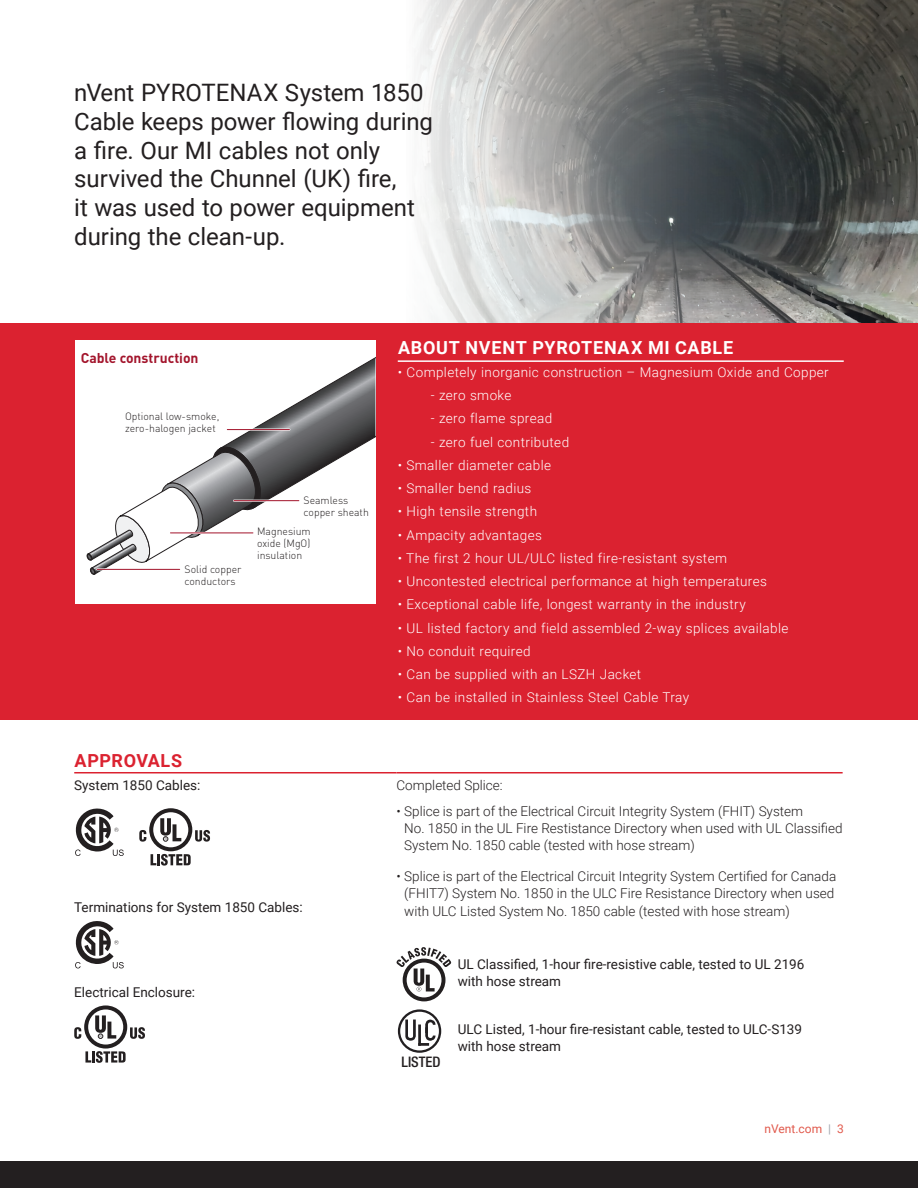
<style>
.page{position:relative;width:918px;height:1188px;background:#fff}
.page>*{position:absolute;margin:0;border:0;box-sizing:border-box;transform-origin:0 0}
.Body_Copy{font:24px/28.8px "Roboto";letter-spacing:-.005em;color:#231f20}
.Body_Copy-2{font:700 18px "Roboto";letter-spacing:.04em;color:#fff}
.Body_Copy-3{font:700 18px "Roboto";letter-spacing:.03em;color:#db2230}
.t1{font:500 condensed 14.55px "Helvetica Neue LT Pro";color:#231f20}
.t2{font:700 14.1px "DIN Pro";color:#a3152c}
.Body_Copy-4{font:300 13.5px "Roboto";letter-spacing:.03em;color:#fff}
.Body_text{font:300 13.5px/17.2px "Roboto";color:#231f20}
.Body_text-2{font:13.5px/17.2px "Roboto";color:#231f20}
.t3{font:12px "Roboto";color:#e15a4d}
.t4{font:300 10.5px/12px "DIN Pro";color:#231f20}
.s1{color:#a3a7af}
</style>
<div class="page">
<img style="left:417px;top:0;width:501px;height:323px">
<div style="left:0;top:323px;width:918px;height:397px;background:#db2230"></div>
<div style="left:75px;top:341px;width:300px;height:263px;background:#fff"></div>
<svg style="left:86px;top:357px;width:289px;height:218px"></svg>
<hr style="left:234px;top:500px;width:65px;height:2px;background:#fff">
<hr style="left:234px;top:500px;width:65px;height:1px;background:#a3152c">
<hr style="left:227px;top:429px;width:62px;height:2px;background:#fff">
<hr style="left:227px;top:429px;width:62px;height:1px;background:#a3152c">
<hr style="left:170px;top:532px;width:83px;height:2px;background:#fff">
<hr style="left:170px;top:533px;width:83px;height:1px;background:#a3152c">
<hr style="left:97px;top:568px;width:83px;height:2px;background:#fff">
<hr style="left:97px;top:569px;width:83px;height:1px;background:#a3152c">
<hr style="left:74px;top:772px;width:323px;height:1px;background:#db2230">
<hr style="left:397px;top:772px;width:446px;height:1px;background:#db2230">
<svg style="left:75px;top:808px;width:49px;height:48px"></svg>
<svg style="left:75px;top:921px;width:49px;height:47px"></svg>
<svg style="left:85px;top:1051px;width:41px;height:12px"></svg>
<svg style="left:130px;top:1027px;width:15px;height:12px"></svg>
<svg style="left:84px;top:1005px;width:43px;height:44px"></svg>
<div style="left:88px;top:1009px;width:35px;height:36px;background:#fff;border-radius:50%"></div>
<svg style="left:95px;top:1015px;width:21px;height:24px"></svg>
<svg style="left:74px;top:1027px;width:7px;height:12px"></svg>
<svg style="left:397px;top:947px;width:54px;height:54px"></svg>
<svg style="left:398px;top:1009px;width:43px;height:44px"></svg>
<svg style="left:151px;top:854px;width:40px;height:12px"></svg>
<svg style="left:195px;top:830px;width:15px;height:12px"></svg>
<svg style="left:149px;top:808px;width:43px;height:43px"></svg>
<div style="left:153px;top:812px;width:35px;height:35px;background:#fff;border-radius:50%"></div>
<svg style="left:160px;top:818px;width:21px;height:23px"></svg>
<svg style="left:139px;top:830px;width:7px;height:12px"></svg>
<hr style="left:398px;top:360px;width:446px;height:2px;background:#fff">
<div style="left:0;top:1161px;width:918px;height:27px;background:#231f20"></div>
<p class="Body_Copy" style="left:74px;top:77px;width:360px">nVent PYROTENAX System 1850<br>Cable keeps power flowing during a fire. Our MI cables not only survived the Chunnel (UK) fire,<br>it was used to power equipment during the clean-up.</p>
<p class="t2" style="left:81px;top:348px;width:119px">Cable construction</p>
<p class="t4" style="left:125px;top:410px;width:96px">Optional low-smoke, zero-halogen jacket</p>
<p class="t4" style="left:185px;top:562px;width:58px">Solid copper conductors</p>
<p class="t4" style="left:304px;top:494px;width:67px">Seamless copper sheath</p>
<p class="t4" style="left:257px;top:525px;width:55px;text-align:justify">Magnesium oxide (MgO) insulation</p>
<p class="Body_Copy-2" style="left:398px;top:335px;width:337px">ABOUT NVENT PYROTENAX MI CABLE</p>
<p class="Body_Copy-4" style="left:398px;top:363px;width:433px">• Completely inorganic construction – Magnesium Oxide and Copper</p>
<p class="Body_Copy-4" style="left:431px;top:386px;width:82px">- zero smoke</p>
<p class="Body_Copy-4" style="left:431px;top:409px;width:123px">- zero flame spread</p>
<p class="Body_Copy-4" style="left:431px;top:432px;width:140px">- zero fuel contributed</p>
<p class="Body_Copy-4" style="left:398px;top:456px;width:155px">• Smaller diameter cable</p>
<p class="Body_Copy-4" style="left:398px;top:479px;width:135px">• Smaller bend radius</p>
<p class="Body_Copy-4" style="left:398px;top:502px;width:141px">• High tensile strength</p>
<p class="Body_Copy-4" style="left:398px;top:525px;width:146px">• Ampacity advantages</p>
<p class="Body_Copy-4" style="left:398px;top:549px;width:331px">• The first 2 hour UL/ULC listed fire-resistant system</p>
<p class="Body_Copy-4" style="left:398px;top:572px;width:371px">• Uncontested electrical performance at high temperatures</p>
<p class="Body_Copy-4" style="left:398px;top:595px;width:349px">• Exceptional cable life, longest warranty in the industry</p>
<p class="Body_Copy-4" style="left:398px;top:618px;width:392px">• UL listed factory and field assembled 2-way splices available</p>
<p class="Body_Copy-4" style="left:398px;top:642px;width:134px">• No conduit required</p>
<p class="Body_Copy-4" style="left:398px;top:665px;width:245px">• Can be supplied with an LSZH Jacket</p>
<p class="Body_Copy-4" style="left:398px;top:688px;width:293px">• Can be installed in Stainless Steel Cable Tray</p>
<p class="Body_Copy-3" style="left:75px;top:748px;width:109px">APPROVALS</p>
<p class="Body_text-2" style="left:74px;top:776px;width:128px">System 1850 Cables:</p>
<p class="Body_text" style="left:397px;top:776px;width:108px">Completed Splice:</p>
<p class="Body_text-2" style="left:74px;top:898px;width:230px">Terminations for System 1850 Cables:</p>
<p class="Body_text-2" style="left:74px;top:983px;width:122px">Electrical Enclosure:</p>
<p class="Body_text" style="left:404px;top:802px;width:440px;text-indent:-8px">• Splice is part of the Electrical Circuit Integrity System (FHIT) System<br>No. 1850 in the UL Fire Restistance Directory when used with UL Classified<br>System No. 1850 cable (tested with hose stream)</p>
<p class="Body_text" style="left:404px;top:867px;width:434px;text-indent:-8px">• Splice is part of the Electrical Circuit Integrity System Certified for Canada (FHIT7) System No. 1850 in the ULC Fire Resistance Directory when used with ULC Listed System No. 1850 cable (tested with hose stream)</p>
<p class="Body_text-2" style="left:458px;top:955px;width:348px">UL Classified, 1-hour fire-resistive cable, tested to UL 2196 with hose stream</p>
<p class="t1" style="left:402px;top:1053px;width:41px">LISTED</p>
<p class="Body_text-2" style="left:458px;top:1020px;width:346px">ULC Listed, 1-hour fire-resistant cable, tested to ULC-S139 with hose stream</p>
<p class="t3" style="left:765px;top:1120px;width:81px">nVent.com <span class="s1">|</span> 3</p>
</div>
